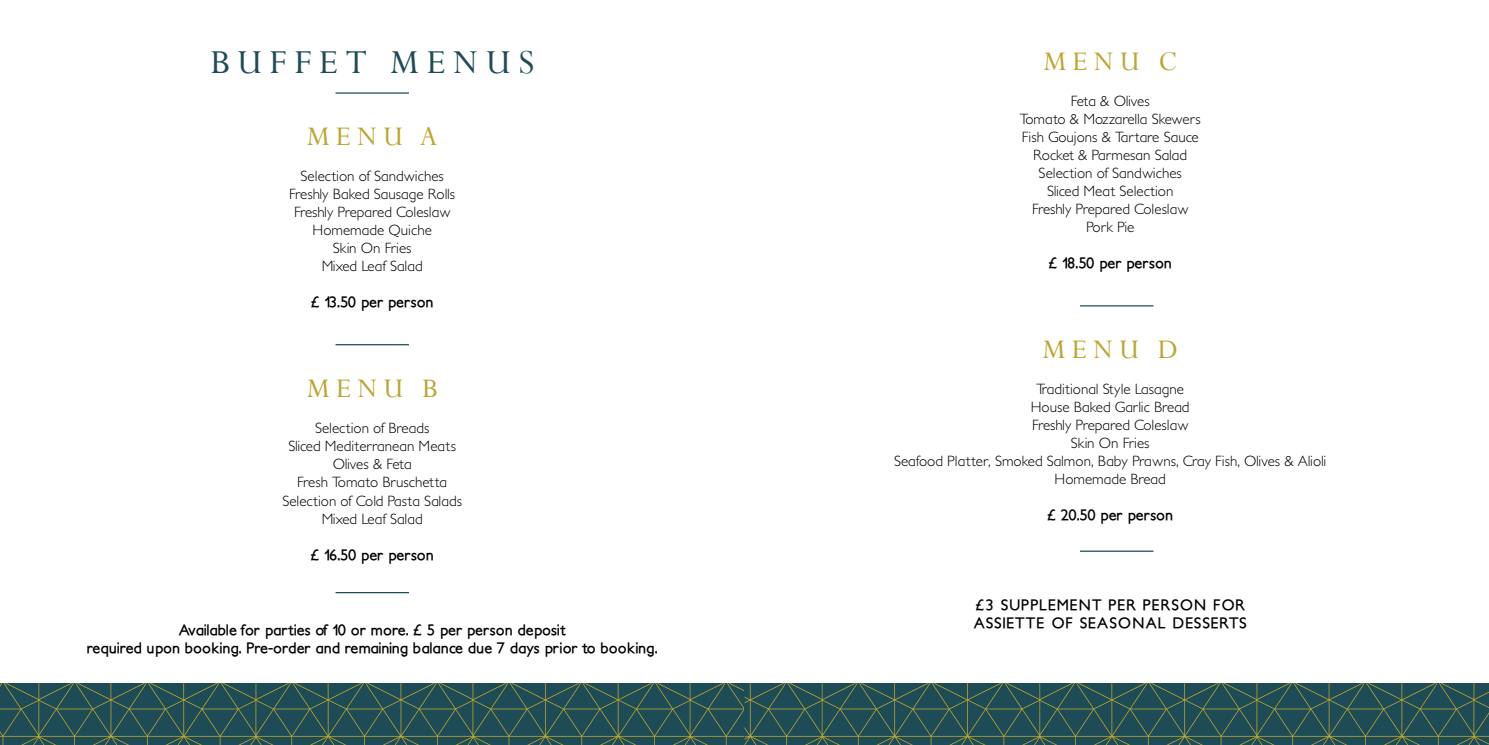
<style>
.page{position:relative;width:1489px;height:745px;background:#fff}
.page>*{position:absolute;margin:0;border:0;box-sizing:border-box;transform-origin:0 0}
.t1{font:37.5px "Perpetua";letter-spacing:.2em;color:#1d4b56}
.t2{font:30px "Perpetua";letter-spacing:.2em;color:#bca631}
.t3{font:300 15px/18px "Petita";color:#000;text-align:center}
.t4{font:700 15px/18px "Petita";color:#000;text-align:center}
.t5{font:700 15px/18px "Petita";letter-spacing:.045em;color:#000}
</style>
<div class="page">
<hr style="left:335px;top:92px;width:74px;height:2px;background:#1d4b56">
<hr style="left:335px;top:344px;width:74px;height:1px;background:#1d4b56">
<hr style="left:335px;top:591px;width:74px;height:2px;background:#1d4b56">
<hr style="left:1079px;top:305px;width:74px;height:1px;background:#1d4b56">
<hr style="left:1079px;top:550px;width:74px;height:1px;background:#1d4b56">
<svg style="left:0;top:683px;width:1488px;height:61px;background:#2a5252"></svg>
<h1 class="t1" style="left:210px;top:39px;width:325px">BUFFET MENUS</h1>
<h2 class="t2" style="left:307px;top:117px;width:132px">MENU A</h2>
<p class="t3" style="left:289px;top:167px;width:167px">Selection of Sandwiches<br>Freshly Baked Sausage Rolls<br>Freshly Prepared Coleslaw<br>Homemade Quiche<br>Skin On Fries<br>Mixed Leaf Salad</p>
<p class="t4" style="left:311px;top:293px;width:124px">£ 13.50 per person</p>
<h2 class="t2" style="left:307px;top:369px;width:132px">MENU B</h2>
<p class="t3" style="left:282px;top:419px;width:181px">Selection of Breads<br>Sliced Mediterranean Meats<br>Olives &amp; Feta<br>Fresh Tomato Bruschetta<br>Selection of Cold Pasta Salads<br>Mixed Leaf Salad</p>
<p class="t4" style="left:310px;top:545px;width:125px">£ 16.50 per person</p>
<p class="t4" style="left:87px;top:620px;width:572px">Available for parties of 10 or more. £ 5 per person deposit<br>required upon booking. Pre-order and remaining balance due 7 days prior to booking.</p>
<h2 class="t2" style="left:1043px;top:42px;width:135px">MENU C</h2>
<p class="t3" style="left:1019px;top:92px;width:182px">Feta &amp; Olives<br>Tomato &amp; Mozzarella Skewers<br>Fish Goujons &amp; Tartare Sauce<br>Rocket &amp; Parmesan Salad<br>Selection of Sandwiches<br>Sliced Meat Selection<br>Freshly Prepared Coleslaw<br>Pork Pie</p>
<p class="t4" style="left:1048px;top:254px;width:125px">£ 18.50 per person</p>
<h2 class="t2" style="left:1042px;top:330px;width:137px">MENU D</h2>
<p class="t3" style="left:894px;top:380px;width:434px">Traditional Style Lasagne<br>House Baked Garlic Bread<br>Freshly Prepared Coleslaw<br>Skin On Fries<br>Seafood Platter, Smoked Salmon, Baby Prawns, Cray Fish, Olives &amp; Alioli<br>Homemade Bread</p>
<p class="t4" style="left:1047px;top:506px;width:128px">£ 20.50 per person</p>
<p class="t5" style="left:973px;top:596px;width:274px">£3 SUPPLEMENT PER PERSON FOR<br>ASSIETTE OF SEASONAL DESSERTS</p>
</div>
